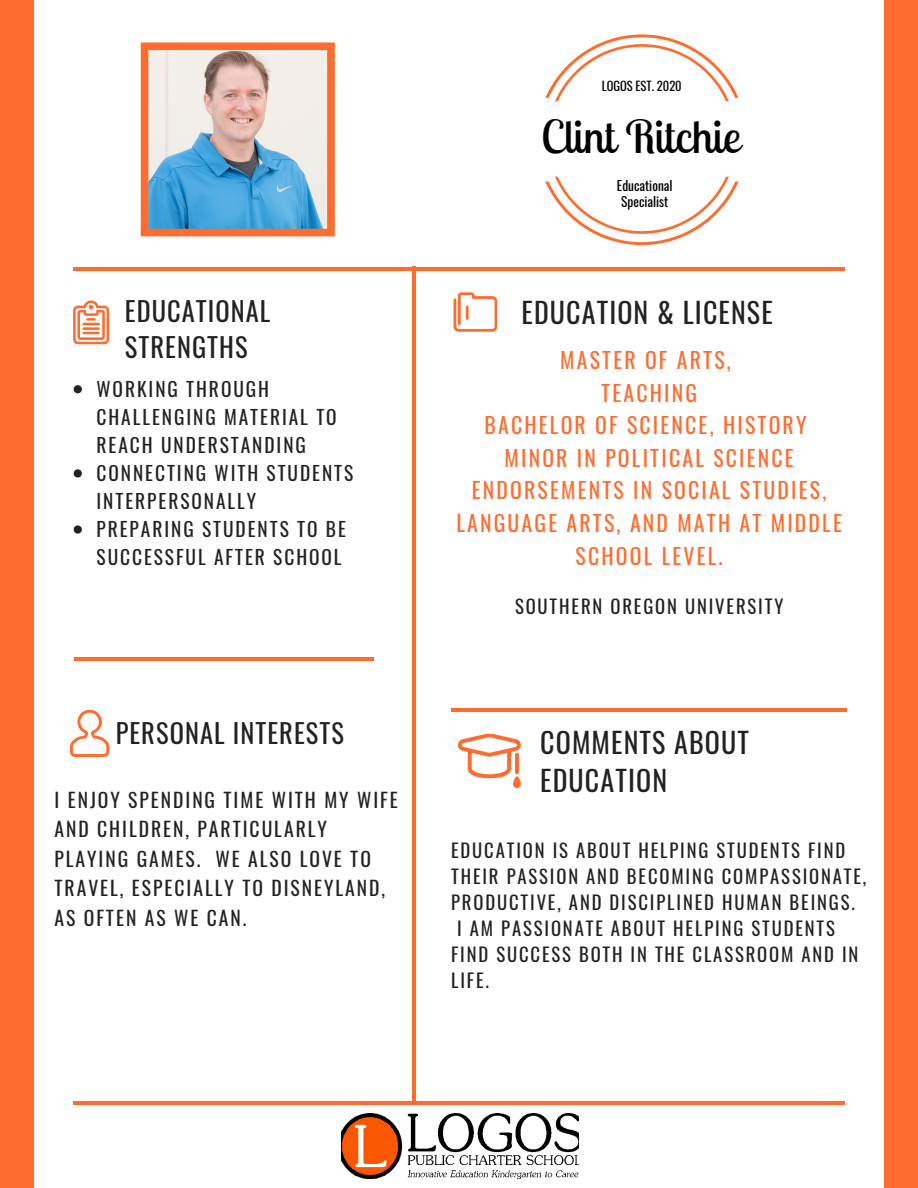
<style>
.page{position:relative;width:918px;height:1188px;background:#fff}
.page>*{position:absolute;margin:0;border:0;box-sizing:border-box;transform-origin:0 0}
.t1{font:45.3px "Lobster Two";color:#000}
.t2{font:28.05px/38.2px "Oswald";letter-spacing:.04em;color:#222}
.t3{font:26.4px/36px "Oswald";letter-spacing:.04em;color:#222}
.t4{font:21.75px/32.7px "Oswald";letter-spacing:.1em;color:#ff6c2f;text-align:center}
.t5{font:19.65px/29.5px "Oswald";letter-spacing:.1em;color:#222}
.t6{font:19.35px/28px "Oswald";letter-spacing:.1em;color:#222}
.t7{font:18.75px "Oswald";letter-spacing:.1em;color:#222}
.t8{font:13.35px/15.8px "Oswald";color:#000;text-align:center}
.t9{font:12.45px "Oswald";color:#000}
</style>
<div class="page">
<svg style="left:454px;top:292px;width:43px;height:40px"></svg>
<svg style="left:458px;top:734px;width:63px;height:44px"></svg>
<hr style="left:515px;top:753px;width:4px;height:21px;background:#ff6c2f;border-radius:2px">
<div style="left:513px;top:776px;width:8px;height:11px;background:#ff6c2f;border-radius:4px"></div>
<hr style="left:451px;top:708px;width:396px;height:3px;background:#ff6c2f">
<hr style="left:73px;top:267px;width:772px;height:4px;background:#ff6c2f">
<svg style="left:73px;top:301px;width:36px;height:43px"></svg>
<hr style="left:74px;top:657px;width:299px;height:4px;background:#ff6c2f">
<svg style="left:70px;top:710px;width:39px;height:47px"></svg>
<hr style="left:412px;top:266px;width:4px;height:837px;background:#ff6c2f">
<hr style="left:73px;top:1101px;width:772px;height:4px;background:#ff6c2f">
<div style="left:0;top:0;width:34px;height:1188px;background:#ff6c2f"></div>
<div style="left:884px;top:0;width:34px;height:1188px;background:#ff6c2f"></div>
<img style="left:341px;top:1114px;width:238px;height:64px">
<svg style="left:545px;top:34px;width:194px;height:211px"></svg>
<svg style="left:141px;top:42px;width:194px;height:194px;background:#b7b7bb"></svg>
<svg style="left:74px;top:385px;width:8px;height:8px"></svg>
<svg style="left:74px;top:469px;width:8px;height:9px"></svg>
<svg style="left:74px;top:525px;width:8px;height:9px"></svg>
<h3 class="t3" style="left:125px;top:292px;width:147px">EDUCATIONAL<br>STRENGTHS</h3>
<p class="t6" style="left:97px;top:374px;width:258px">WORKING THROUGH<br>CHALLENGING MATERIAL TO<br>REACH UNDERSTANDING<br>CONNECTING WITH STUDENTS<br>INTERPERSONALLY<br>PREPARING STUDENTS TO BE<br>SUCCESSFUL AFTER SCHOOL</p>
<h3 class="t3" style="left:116px;top:715px;width:230px">PERSONAL INTERESTS</h3>
<p class="t5" style="left:55px;top:784px;width:345px">I ENJOY SPENDING TIME WITH MY WIFE<br>AND CHILDREN, PARTICULARLY<br>PLAYING GAMES. WE ALSO LOVE TO<br>TRAVEL, ESPECIALLY TO DISNEYLAND,<br>AS OFTEN AS WE CAN.</p>
<p class="t9" style="left:602px;top:76px;width:82px">LOGOS EST. 2020</p>
<h1 class="t1" style="left:541px;top:107px;width:200px">Clint Ritchie</h1>
<p class="t8" style="left:617px;top:177px;width:57px">Educational<br>Specialist</p>
<h2 class="t2" style="left:522px;top:292px;width:253px">EDUCATION &amp; LICENSE</h2>
<p class="t4" style="left:456px;top:343px;width:387px">MASTER OF ARTS,<br>TEACHING<br>BACHELOR OF SCIENCE, HISTORY<br>MINOR IN POLITICAL SCIENCE<br>ENDORSEMENTS IN SOCIAL STUDIES,<br>LANGUAGE ARTS, AND MATH AT MIDDLE<br>SCHOOL LEVEL.</p>
<p class="t7" style="left:515px;top:591px;width:270px">SOUTHERN OREGON UNIVERSITY</p>
<h2 class="t2" style="left:540px;top:722px;width:210px">COMMENTS ABOUT<br>EDUCATION</h2>
<p class="t7" style="left:451px;top:836px;width:396px">EDUCATION IS ABOUT HELPING STUDENTS FIND</p>
<p class="t7" style="left:451px;top:862px;width:417px">THEIR PASSION AND BECOMING COMPASSIONATE,</p>
<p class="t7" style="left:451px;top:888px;width:405px">PRODUCTIVE, AND DISCIPLINED HUMAN BEINGS.</p>
<p class="t7" style="left:457px;top:913px;width:379px">I AM PASSIONATE ABOUT HELPING STUDENTS</p>
<p class="t7" style="left:451px;top:939px;width:409px">FIND SUCCESS BOTH IN THE CLASSROOM AND IN</p>
<p class="t7" style="left:451px;top:965px;width:39px">LIFE.</p>
</div>
